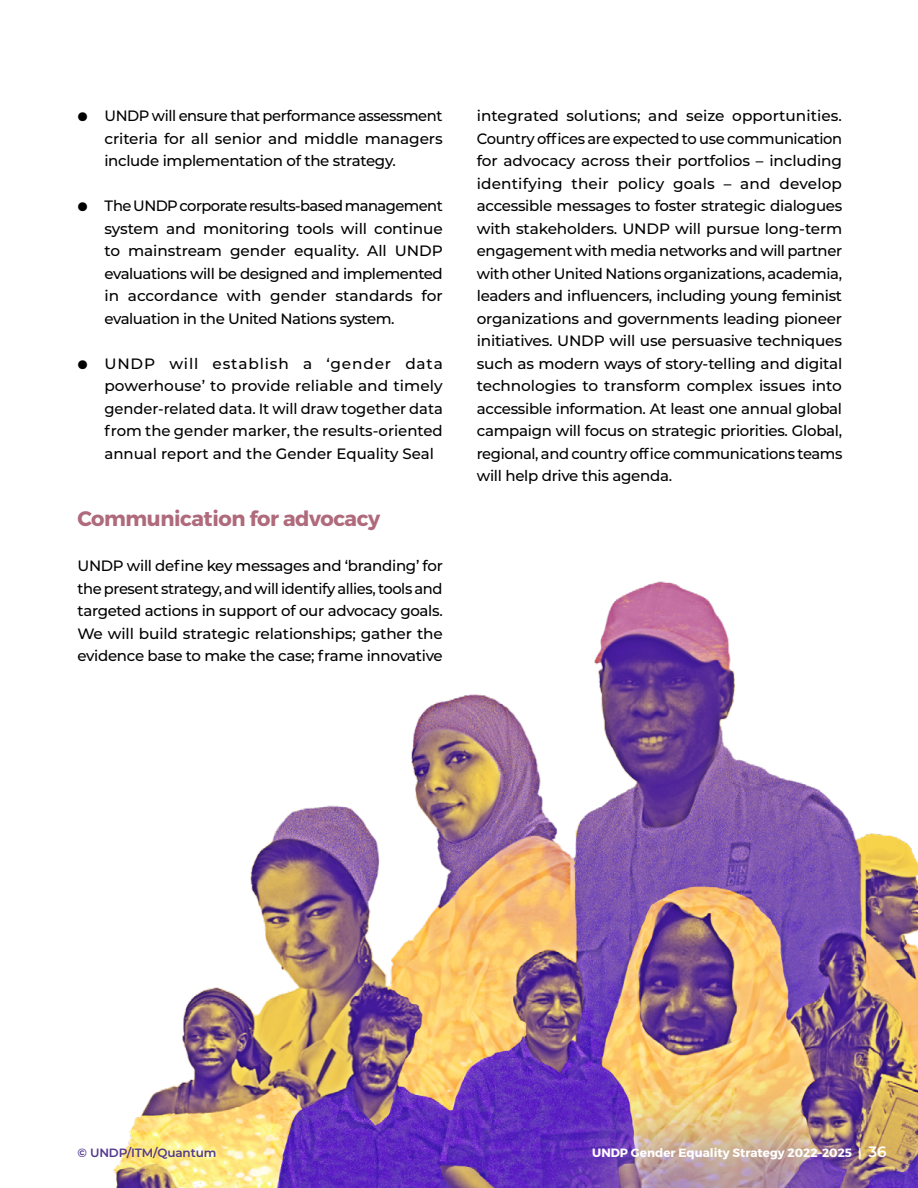
<style>
.page{position:relative;width:918px;height:1188px;background:#fff}
.page>*{position:absolute;margin:0;border:0;box-sizing:border-box;transform-origin:0 0}
.t1{font:700 21px "Montserrat";letter-spacing:-.02em;color:#af6a7c}
.t2{font:500 15px/22.5px "Montserrat";letter-spacing:-.02em;color:#000;text-align:justify}
.t3{font:700 12px "Montserrat";color:#fff}
.t4{font:600 12px "Montserrat";letter-spacing:-.01em;color:#54388d}
.s1{font-family:"Proxima Nova"}
.s2{font-weight:600}
.s3{font-weight:600;font-size:15px}
</style>
<div class="page">
<img style="left:113px;top:581px;width:805px;height:607px">
<p class="t2" style="left:104px;top:104px;width:340px;text-indent:-27px"><span class="s1">●</span> UNDP will ensure that performance assessment criteria for all senior and middle managers include implementation of the strategy.</p>
<p class="t2" style="left:104px;top:194px;width:340px;text-indent:-27px"><span class="s1">●</span> The UNDP corporate results-based management system and monitoring tools will continue to mainstream gender equality. All UNDP evaluations will be designed and implemented in accordance with gender standards for evaluation in the United Nations system.</p>
<p class="t2" style="left:104px;top:352px;width:340px;text-indent:-27px"><span class="s1">●</span> UNDP will establish a ‘gender data powerhouse’ to provide reliable and timely gender-related data. It will draw together data from the gender marker, the results-oriented annual report and the Gender Equality Seal</p>
<h1 class="t1" style="left:77px;top:506px;width:304px">Communication for advocacy</h1>
<p class="t2" style="left:77px;top:554px;width:367px">UNDP will define key messages and ‘branding’ for the present strategy, and will identify allies, tools and targeted actions in support of our advocacy goals.<br>We will build strategic relationships; gather the evidence base to make the case; frame innovative</p>
<p class="t2" style="left:477px;top:104px;width:367px">integrated solutions; and seize opportunities.<br>Country offices are expected to use communication for advocacy across their portfolios – including identifying their policy goals – and develop accessible messages to foster strategic dialogues with stakeholders. UNDP will pursue long-term engagement with media networks and will partner with other United Nations organizations, academia, leaders and influencers, including young feminist organizations and governments leading pioneer initiatives. UNDP will use persuasive techniques such as modern ways of story-telling and digital technologies to transform complex issues into accessible information. At least one annual global campaign will focus on strategic priorities. Global, regional, and country office communications teams will help drive this agenda.</p>
<p class="t4" style="left:77px;top:1144px;width:140px">© UNDP/ITM/Quantum</p>
<p class="t3" style="left:592px;top:1145px;width:296px">UNDP Gender Equality Strategy 2022-2025 <span class="s2">|</span> <span class="s3">36</span></p>
</div>
